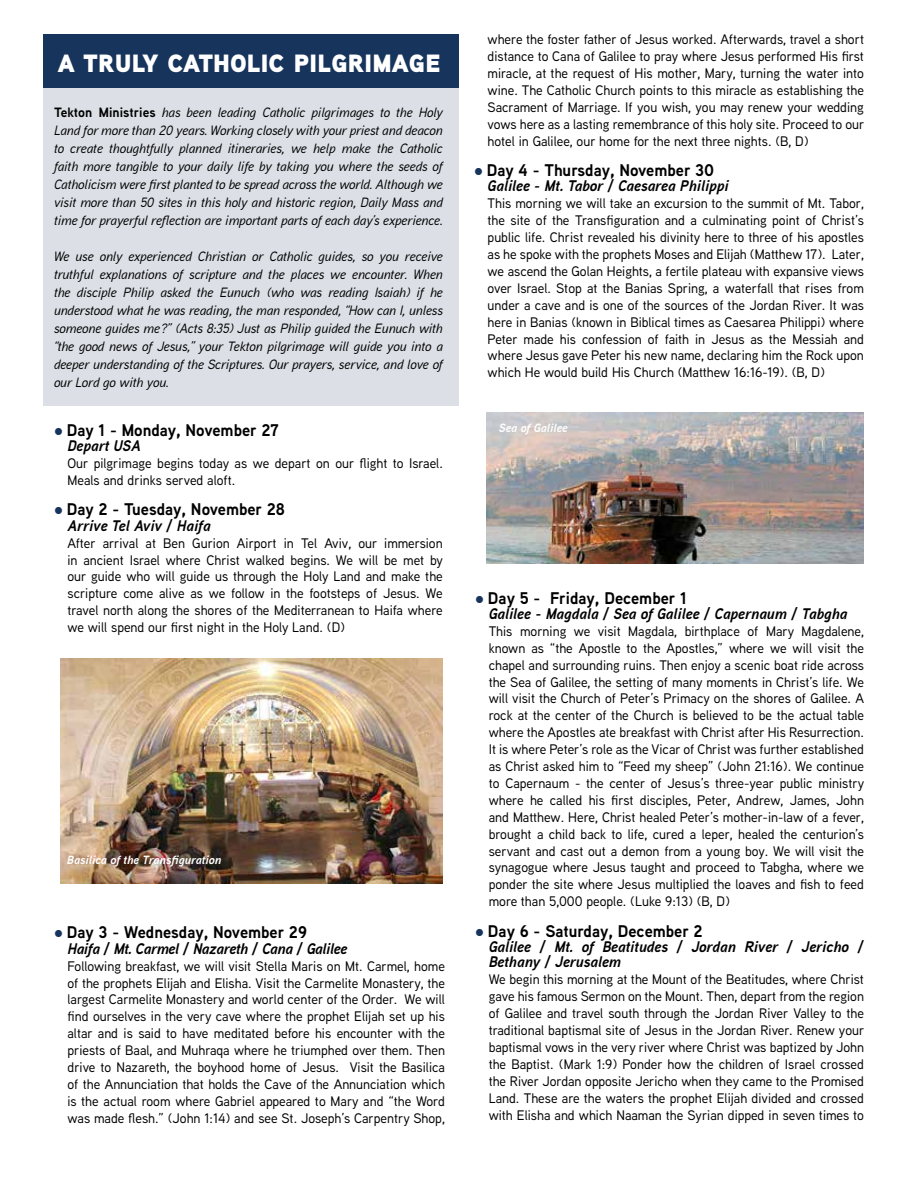
<style>
.page{position:relative;width:918px;height:1188px;background:#fff}
.page>*{position:absolute;margin:0;border:0;box-sizing:border-box;transform-origin:0 0}
.t1{font:900 33px "Aaux Next";letter-spacing:-.03em;color:#fff}
.t2{font:700 16.95px "Aaux Next";color:#000}
.t3{font:italic 700 15.3px/15.3px "Aaux Next";color:#000}
.t4{font:italic 700 15.3px "Aaux Next";letter-spacing:-.02em;color:#000}
.t5{font:500 13.8px/17px "Aaux Next";color:#000;text-align:justify}
.t6{font:italic 500 13.5px/18px "Aaux Next";color:#000;text-align:justify}
.t7{font:italic 700 12px "Aaux Next";color:#fff}
.s1{font-weight:700;font-style:normal}
.s2{color:#17345c}
</style>
<div class="page">
<div style="left:43px;top:88px;width:416px;height:318px;background:#dce0e6"></div>
<div style="left:43px;top:34px;width:416px;height:54px;background:#17345c"></div>
<img style="left:486px;top:413px;width:378px;height:151px">
<img style="left:60px;top:659px;width:383px;height:224px">
<h1 class="t1" style="left:57px;top:37px;width:385px">a truly catholic pilgrimage</h1>
<p class="t6" style="left:54px;top:103px;width:390px"><span class="s1">Tekton Ministries</span> has been leading Catholic pilgrimages to the Holy Land for more than 20 years. Working closely with your priest and deacon to create thoughtfully planned itineraries, we help make the Catholic faith more tangible to your daily life by taking you where the seeds of Catholicism were first planted to be spread across the world. Although we visit more than 50 sites in this holy and historic region, Daily Mass and time for prayerful reflection are important parts of each day’s experience.</p>
<p class="t6" style="left:54px;top:247px;width:390px">We use only experienced Christian or Catholic guides, so you receive truthful explanations of scripture and the places we encounter. When the disciple Philip asked the Eunuch (who was reading Isaiah) if he understood what he was reading, the man responded, “How can I, unless someone guides me?” (Acts 8:35) Just as Philip guided the Eunuch with “the good news of Jesus,” your Tekton pilgrimage will guide you into a deeper understanding of the Scriptures. Our prayers, service, and love of our Lord go with you.</p>
<p class="t2" style="left:54px;top:418px;width:226px"><span class="s2">●</span> Day 1 - Monday, November 27</p>
<p class="t3" style="left:68px;top:438px;width:75px">Depart USA</p>
<p class="t5" style="left:68px;top:454px;width:377px">Our pilgrimage begins today as we depart on our flight to Israel.<br>Meals and drinks served aloft.</p>
<p class="t2" style="left:54px;top:497px;width:232px"><span class="s2">●</span> Day 2 - Tuesday, November 28</p>
<p class="t3" style="left:68px;top:517px;width:145px">Arrive Tel Aviv / Haifa</p>
<p class="t5" style="left:68px;top:534px;width:377px">After arrival at Ben Gurion Airport in Tel Aviv, our immersion in ancient Israel where Christ walked begins. We will be met by our guide who will guide us through the Holy Land and make the scripture come alive as we follow in the footsteps of Jesus. We travel north along the shores of the Mediterranean to Haifa where we will spend our first night in the Holy Land. (D)</p>
<p class="t7" style="left:67px;top:851px;width:156px">Basilica of the Transfiguration</p>
<p class="t2" style="left:54px;top:921px;width:255px"><span class="s2">●</span> Day 3 - Wednesday, November 29</p>
<p class="t4" style="left:68px;top:938px;width:281px">Haifa / Mt. Carmel / Nazareth / Cana / Galilee</p>
<p class="t5" style="left:68px;top:957px;width:379px">Following breakfast, we will visit Stella Maris on Mt. Carmel, home of the prophets Elijah and Elisha. Visit the Carmelite Monastery, the largest Carmelite Monastery and world center of the Order. We will find ourselves in the very cave where the prophet Elijah set up his altar and is said to have meditated before his encounter with the priests of Baal, and Muhraqa where he triumphed over them. Then drive to Nazareth, the boyhood home of Jesus. Visit the Basilica of the Annunciation that holds the Cave of the Annunciation which is the actual room where Gabriel appeared to Mary and “the Word was made flesh.” (John 1:14) and see St. Joseph’s Carpentry Shop,</p>
<p class="t5" style="left:488px;top:31px;width:378px">where the foster father of Jesus worked. Afterwards, travel a short distance to Cana of Galilee to pray where Jesus performed His first miracle, at the request of His mother, Mary, turning the water into wine. The Catholic Church points to this miracle as establishing the Sacrament of Marriage. If you wish, you may renew your wedding vows here as a lasting remembrance of this holy site. Proceed to our hotel in Galilee, our home for the next three nights. (B, D)</p>
<p class="t2" style="left:474px;top:158px;width:242px"><span class="s2">●</span> Day 4 - Thursday, November 30</p>
<p class="t3" style="left:488px;top:178px;width:243px">Galilee - Mt. Tabor / Caesarea Philippi</p>
<p class="t5" style="left:488px;top:195px;width:378px">This morning we will take an excursion to the summit of Mt. Tabor, the site of the Transfiguration and a culminating point of Christ’s public life. Christ revealed his divinity here to three of his apostles as he spoke with the prophets Moses and Elijah (Matthew 17). Later, we ascend the Golan Heights, a fertile plateau with expansive views over Israel. Stop at the Banias Spring, a waterfall that rises from under a cave and is one of the sources of the Jordan River. It was here in Banias (known in Biblical times as Caesarea Philippi) where Peter made his confession of faith in Jesus as the Messiah and where Jesus gave Peter his new name, declaring him the Rock upon which He would build His Church (Matthew 16:16-19). (B, D)</p>
<p class="t7" style="left:499px;top:419px;width:70px">Sea of Galilee</p>
<p class="t2" style="left:475px;top:586px;width:213px"><span class="s2">●</span> Day 5 - Friday, December 1</p>
<p class="t3" style="left:489px;top:606px;width:360px">Galilee - Magdala / Sea of Galilee / Capernaum / Tabgha</p>
<p class="t5" style="left:489px;top:622px;width:377px">This morning we visit Magdala, birthplace of Mary Magdalene, known as “the Apostle to the Apostles,” where we will visit the chapel and surrounding ruins. Then enjoy a scenic boat ride across the Sea of Galilee, the setting of many moments in Christ’s life. We will visit the Church of Peter’s Primacy on the shores of Galilee. A rock at the center of the Church is believed to be the actual table where the Apostles ate breakfast with Christ after His Resurrection.<br>It is where Peter’s role as the Vicar of Christ was further established as Christ asked him to “Feed my sheep” (John 21:16). We continue to Capernaum - the center of Jesus’s three-year public ministry where he called his first disciples, Peter, Andrew, James, John and Matthew. Here, Christ healed Peter’s mother-in-law of a fever, brought a child back to life, cured a leper, healed the centurion’s servant and cast out a demon from a young boy. We will visit the synagogue where Jesus taught and proceed to Tabgha, where we ponder the site where Jesus multiplied the loaves and fish to feed more than 5,000 people. (Luke 9:13) (B, D)</p>
<p class="t2" style="left:475px;top:919px;width:229px"><span class="s2">●</span> Day 6 - Saturday, December 2</p>
<p class="t3" style="left:489px;top:939px;width:377px">Galilee / Mt. of Beatitudes / Jordan River / Jericho /<br>Bethany / Jerusalem</p>
<p class="t5" style="left:489px;top:971px;width:377px">We begin this morning at the Mount of the Beatitudes, where Christ gave his famous Sermon on the Mount. Then, depart from the region of Galilee and travel south through the Jordan River Valley to the traditional baptismal site of Jesus in the Jordan River. Renew your baptismal vows in the very river where Christ was baptized by John the Baptist. (Mark 1:9) Ponder how the children of Israel crossed the River Jordan opposite Jericho when they came to the Promised Land. These are the waters the prophet Elijah divided and crossed with Elisha and which Naaman the Syrian dipped in seven times to</p>
</div>
